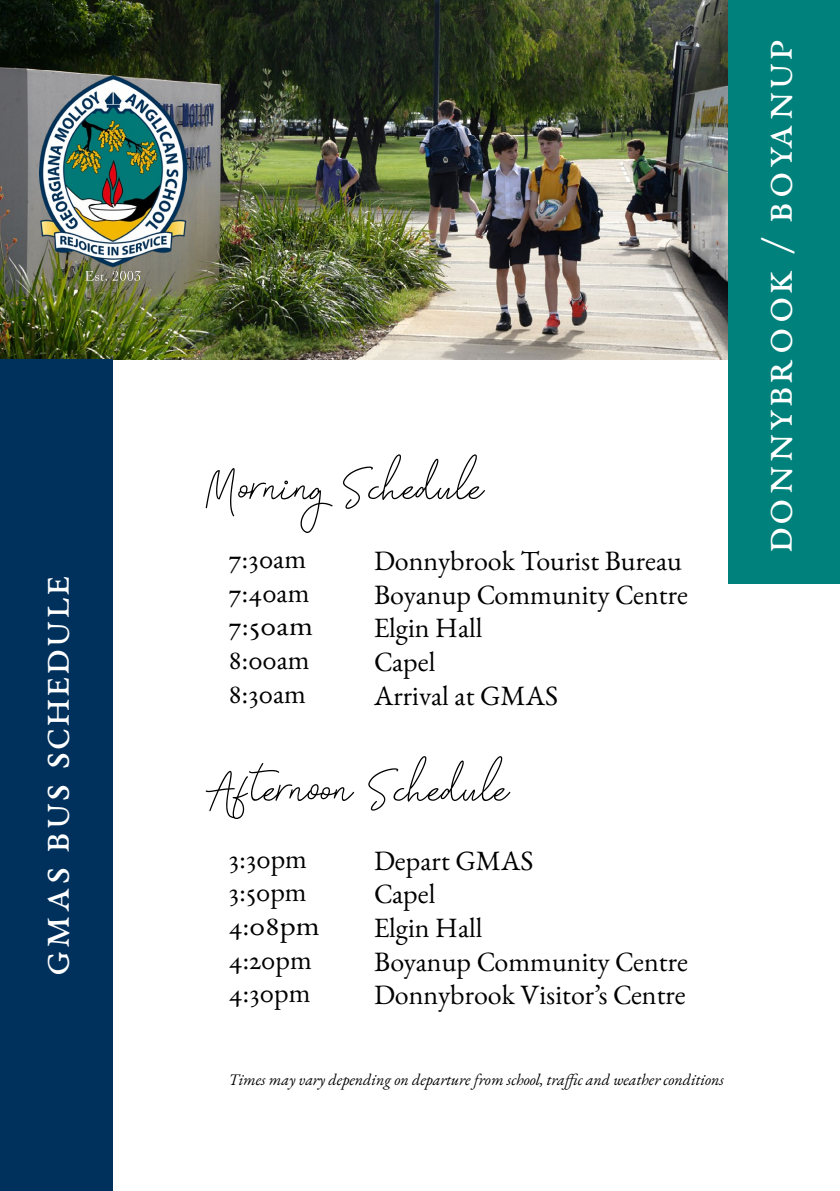
<style>
.page{position:relative;width:840px;height:1191px;background:#fff}
.page>*{position:absolute;margin:0;border:0;box-sizing:border-box;transform-origin:0 0}
.t1{font:64px "Signatura Monoline Script";color:#000}
.t2{font:46px "EB Garamond 12 All SC";letter-spacing:.06em;color:#fff}
.t3{font:28px/33.6px "EB Garamond 12";color:#000}
.t4{font:italic 16px "EB Garamond";color:#000}
</style>
<div class="page">
<img style="left:0;top:0;width:727px;height:359px">
<div style="left:0;top:359px;width:113px;height:832px;background:#00315c"></div>
<img style="left:40px;top:76px;width:146px;height:208px">
<div style="left:727px;top:0;width:112px;height:583px;background:#00817b"></div>
<h2 class="t2" style="left:21px;top:974px;width:400px;rotate:-90deg">GMAS BUS SCHEDULE</h2>
<h1 class="t1" style="left:205px;top:447px;width:275px">Morning Schedule</h1>
<p class="t3" style="left:228px;top:542px;width:86px">7:30am<br>7:40am<br>7:50am<br>8:00am<br>8:30am</p>
<p class="t3" style="left:374px;top:544px;width:315px">Donnybrook Tourist Bureau<br>Boyanup Community Centre<br>Elgin Hall<br>Capel<br>Arrival at GMAS</p>
<h1 class="t1" style="left:205px;top:748px;width:301px">Afternoon Schedule</h1>
<p class="t3" style="left:228px;top:842px;width:93px">3:30pm<br>3:50pm<br>4:08pm<br>4:20pm<br>4:30pm</p>
<p class="t3" style="left:374px;top:844px;width:315px">Depart GMAS<br>Capel<br>Elgin Hall<br>Boyanup Community Centre<br>Donnybrook Visitor’s Centre</p>
<p class="t4" style="left:228px;top:1069px;width:496px">Times may vary depending on departure from school, traffic and weather conditions</p>
<h2 class="t2" style="left:743px;top:552px;width:514px;rotate:-90deg">DONNYBROOK / BOYANUP</h2>
</div>
